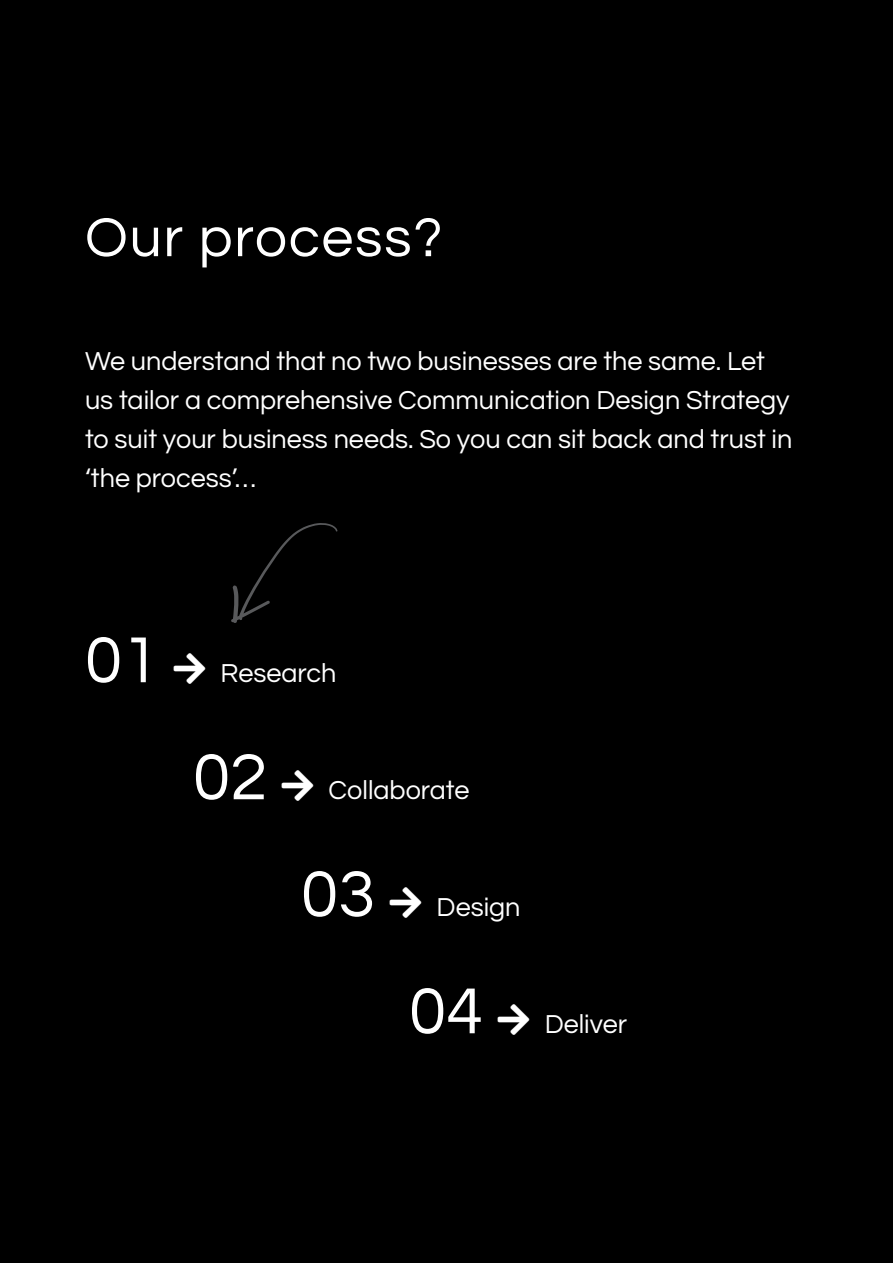
<style>
.page{position:relative;width:893px;height:1263px;background:#000}
.page>*{position:absolute;margin:0;border:0;box-sizing:border-box;transform-origin:0 0}
.t1{font:67.5px "Questrial";color:#fff}
.t2{font:57px "Questrial";letter-spacing:.03em;color:#fff}
.t3{font:27px/39px "Questrial";color:#fff}
</style>
<div class="page">
<svg style="left:231px;top:523px;width:107px;height:100px"></svg>
<h2 class="t2" style="left:85px;top:209px;width:359px">Our process?</h2>
<p class="t3" style="left:85px;top:342px;width:709px">We understand that no two businesses are the same. Let us tailor a comprehensive Communication Design Strategy to suit your business needs. So you can sit back and trust in ‘the process’…</p>
<h1 class="t1" style="left:85px;top:627px;width:76px">01</h1>
<p class="t3" style="left:221px;top:654px;width:117px">Research</p>
<h1 class="t1" style="left:193px;top:744px;width:76px">02</h1>
<p class="t3" style="left:329px;top:771px;width:142px">Collaborate</p>
<h1 class="t1" style="left:301px;top:861px;width:76px">03</h1>
<p class="t3" style="left:437px;top:888px;width:85px">Design</p>
<h1 class="t1" style="left:409px;top:978px;width:76px">04</h1>
<p class="t3" style="left:545px;top:1005px;width:84px">Deliver</p>
</div>
